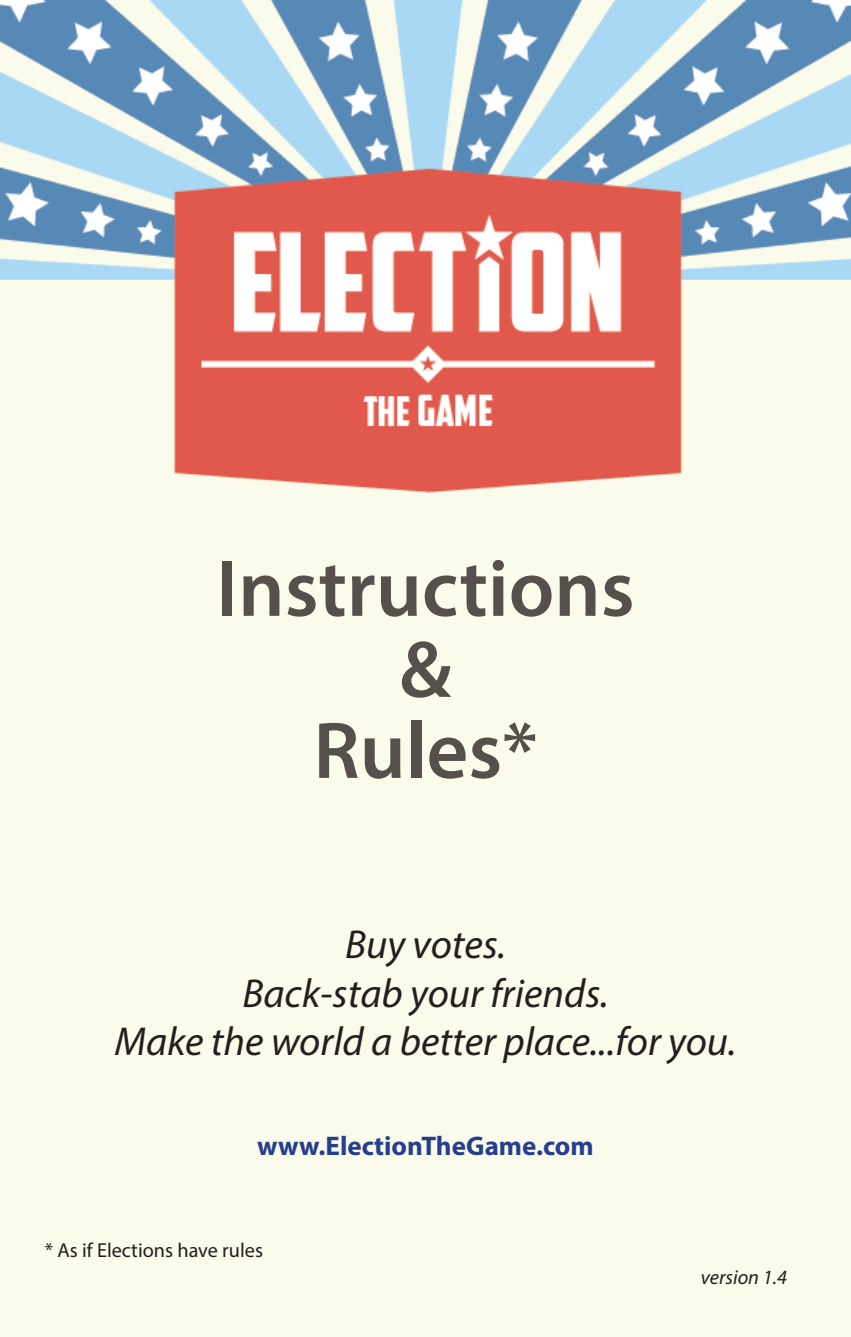
<style>
.page{position:relative;width:851px;height:1337px;background:#fff}
.page>*{position:absolute;margin:0;border:0;box-sizing:border-box;transform-origin:0 0}
.Title1{font:600 81px "Myriad Pro";color:#574f4c}
.Tagline1{font:italic 40.5px "Myriad Pro";color:#231f20}
.Title2{font:700 27px "Myriad Pro";color:#253f8e}
.t1{font:20.25px "Myriad Pro";color:#231f20}
.t2{font:italic 20.25px "Myriad Pro";color:#231f20}
</style>
<div class="page">
<img style="left:0;top:1px;width:850px;height:1335px">
<p class="Title1" style="left:216px;top:537px;width:419px">Instructions</p>
<p class="Title1" style="left:399px;top:618px;width:54px">&amp;</p>
<p class="Title1" style="left:313px;top:699px;width:225px">Rules*</p>
<p class="Tagline1" style="left:345px;top:919px;width:162px">Buy votes.</p>
<p class="Tagline1" style="left:242px;top:968px;width:368px">Back-stab your friends.</p>
<p class="Tagline1" style="left:114px;top:1016px;width:623px">Make the world a better place...for you.</p>
<p class="Title2" style="left:257px;top:1128px;width:338px">www.ElectionTheGame.com</p>
<p class="t1" style="left:45px;top:1238px;width:220px">* As if Elections have rules</p>
<p class="t2" style="left:700px;top:1264px;width:88px">version 1.4</p>
</div>
